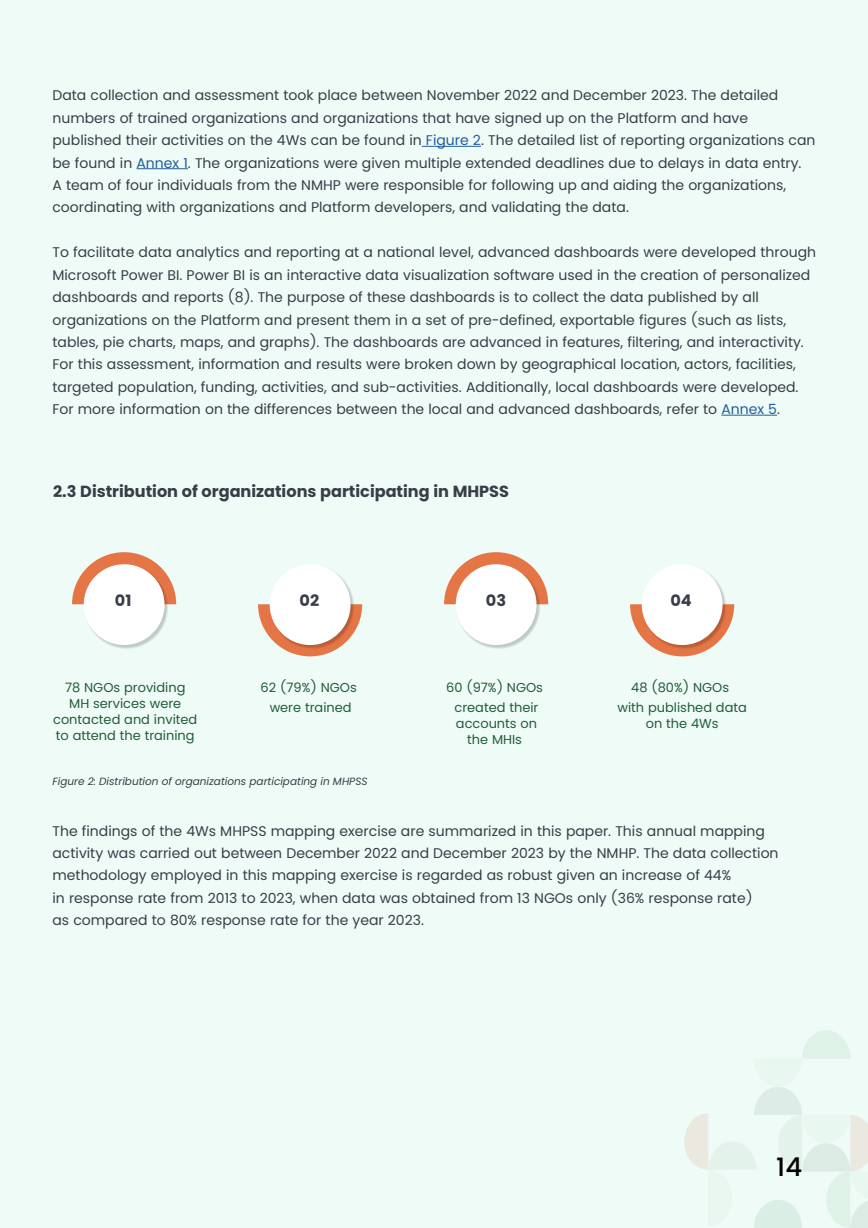
<style>
.page{position:relative;width:868px;height:1228px;background:#eefbf6}
.page>*{position:absolute;margin:0;border:0;box-sizing:border-box;transform-origin:0 0}
.t1{font:500 25.9px "Poppins";color:#000}
.t2{font:700 16.1px "Poppins";color:#383d47}
.t3{font:14px/22.4px "Poppins";color:#383d47}
.t4{font:12.95px/16.1px "Poppins";color:#215c3b;text-align:center}
.t5{font:italic 10.5px "Poppins";color:#383d47}
.s1{color:#215e9e}
</style>
<div class="page">
<svg style="left:684px;top:1030px;width:184px;height:198px"></svg>
<svg style="left:72px;top:552px;width:104px;height:52px"></svg>
<svg style="left:444px;top:552px;width:104px;height:52px"></svg>
<svg style="left:258px;top:604px;width:104px;height:52px"></svg>
<svg style="left:630px;top:604px;width:104px;height:52px"></svg>
<div style="left:84px;top:565px;width:85px;height:84px;background:#000;opacity:.2"></div>
<div style="left:84px;top:564px;width:81px;height:81px;background:#fff;border-radius:50%"></div>
<div style="left:456px;top:565px;width:85px;height:84px;background:#000;opacity:.2"></div>
<div style="left:456px;top:564px;width:81px;height:81px;background:#fff;border-radius:50%"></div>
<div style="left:270px;top:565px;width:85px;height:84px;background:#000;opacity:.2"></div>
<div style="left:270px;top:564px;width:81px;height:81px;background:#fff;border-radius:50%"></div>
<div style="left:642px;top:565px;width:85px;height:84px;background:#000;opacity:.2"></div>
<div style="left:642px;top:564px;width:81px;height:81px;background:#fff;border-radius:50%"></div>
<hr style="left:422px;top:146px;width:59px;height:1px;background:#215e9e">
<hr style="left:137px;top:168px;width:51px;height:1px;background:#215e9e">
<hr style="left:721px;top:415px;width:56px;height:1px;background:#215e9e">
<p class="t3" style="left:52px;top:84px;width:765px">Data collection and assessment took place between November 2022 and December 2023. The detailed numbers of trained organizations and organizations that have signed up on the Platform and have published their activities on the 4Ws can be found in <span class="s1">Figure 2</span>. The detailed list of reporting organizations can be found in <span class="s1">Annex 1</span>. The organizations were given multiple extended deadlines due to delays in data entry.<br>A team of four individuals from the NMHP were responsible for following up and aiding the organizations, coordinating with organizations and Platform developers, and validating the data.</p>
<p class="t3" style="left:52px;top:241px;width:765px">To facilitate data analytics and reporting at a national level, advanced dashboards were developed through Microsoft Power BI. Power BI is an interactive data visualization software used in the creation of personalized dashboards and reports (8 .) The purpose of these dashboards is to collect the data published by all organizations on the Platform and present them in a set of pre-defined, exportable figures (such as lists, tables, pie charts, maps, and graphs .) The dashboards are advanced in features, filtering, and interactivity.<br>For this assessment, information and results were broken down by geographical location, actors, facilities, targeted population, funding, activities, and sub-activities. Additionally, local dashboards were developed.<br>For more information on the differences between the local and advanced dashboards, refer to <span class="s1">Annex 5</span>.</p>
<p class="t2" style="left:53px;top:482px;width:458px">2.3 Distribution of organizations participating in MHPSS</p>
<p class="t2" style="left:115px;top:591px;width:18px">01</p>
<p class="t2" style="left:300px;top:591px;width:21px">02</p>
<p class="t2" style="left:486px;top:591px;width:22px">03</p>
<p class="t2" style="left:670px;top:591px;width:23px">04</p>
<p class="t4" style="left:53px;top:679px;width:146px">78 NGOs providing<br>MH services were contacted and invited to attend the training</p>
<p class="t4" style="left:631px;top:679px;width:99px">48 )80%( NGOs</p>
<p class="t4" style="left:261px;top:679px;width:98px">62 )79%( NGOs</p>
<p class="t4" style="left:446px;top:679px;width:98px">60 )97%( NGOs</p>
<p class="t4" style="left:617px;top:699px;width:131px">with published data on the 4Ws</p>
<p class="t4" style="left:270px;top:699px;width:83px">were trained</p>
<p class="t4" style="left:455px;top:699px;width:85px">created their</p>
<p class="t4" style="left:456px;top:716px;width:83px">accounts on the MHIs</p>
<p class="t5" style="left:52px;top:775px;width:317px">Figure 2: Distribution of organizations participating in MHPSS</p>
<p class="t3" style="left:52px;top:819px;width:728px">The findings of the 4Ws MHPSS mapping exercise are summarized in this paper. This annual mapping activity was carried out between December 2022 and December 2023 by the NMHP. The data collection methodology employed in this mapping exercise is regarded as robust given an increase of 44%<br>in response rate from 2013 to 2023, when data was obtained from 13 NGOs only (36% response rate(<br>as compared to 80% response rate for the year 2023.</p>
<h1 class="t1" style="left:776px;top:1151px;width:27px">14</h1>
</div>
